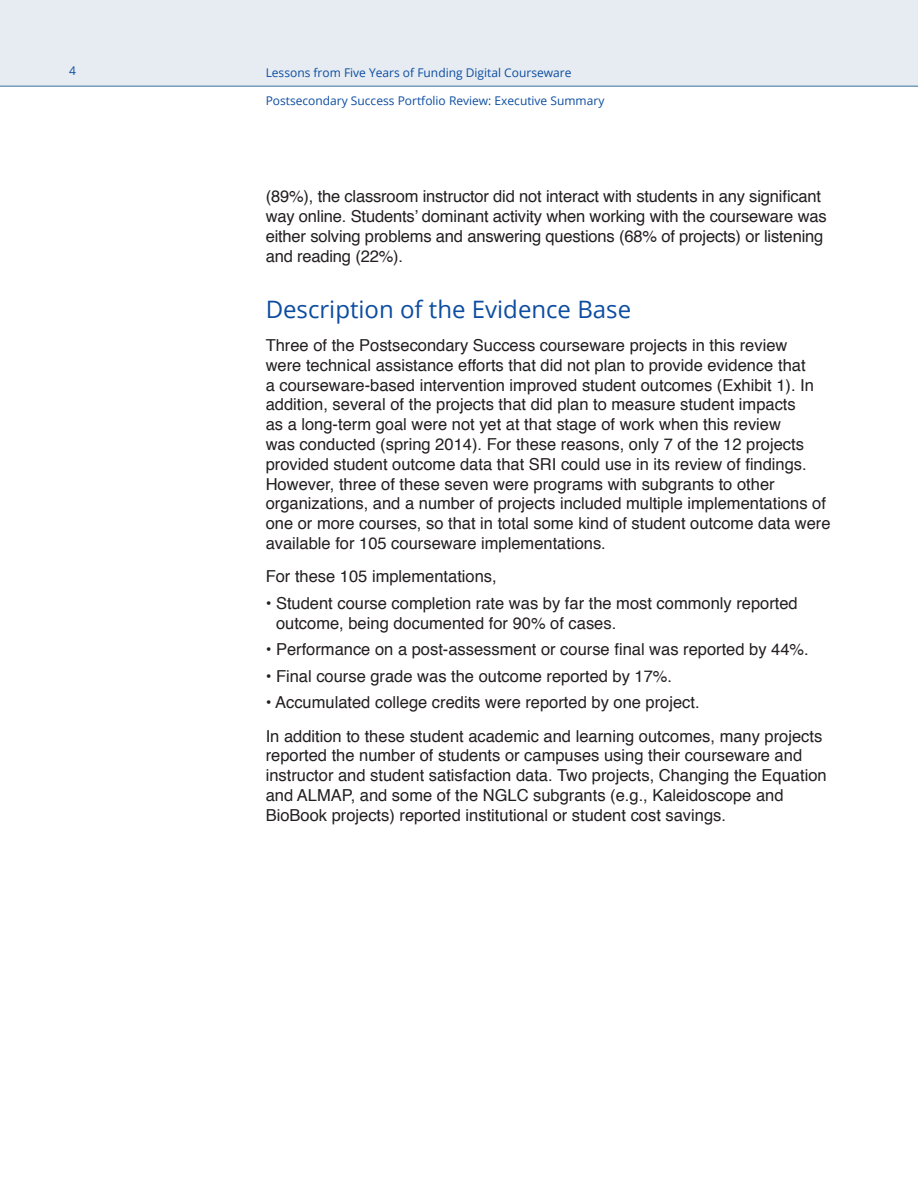
<style>
.page{position:relative;width:918px;height:1188px;background:#fff}
.page>*{position:absolute;margin:0;border:0;box-sizing:border-box;transform-origin:0 0}
.head_1{font:24px "Open Sans";color:#0d4da0}
.body{font:16.5px/19.8px "Helvetica";color:#231f20}
.bullet{font:16.5px/19.8px "Helvetica";color:#231f20}
.t1{font:12px "Open Sans";color:#0d4da0}
</style>
<div class="page">
<div style="left:0;top:0;width:918px;height:87px;background:#e6ecf2"></div>
<p class="t1" style="left:69px;top:63px;width:8px">4</p>
<p class="t1" style="left:266px;top:64px;width:307px">Lessons from Five Years of Funding Digital Courseware</p>
<p class="t1" style="left:266px;top:92px;width:340px">Postsecondary Success Portfolio Review: Executive Summary</p>
<p class="body" style="left:266px;top:187px;width:563px">(89%), the classroom instructor did not interact with students in any significant way online. Students’ dominant activity when working with the courseware was either solving problems and answering questions (68% of projects) or listening and reading (22%).</p>
<p class="head_1" style="left:266px;top:293px;width:367px">Description of the Evidence Base</p>
<p class="body" style="left:266px;top:336px;width:566px">Three of the Postsecondary Success courseware projects in this review<br>were technical assistance efforts that did not plan to provide evidence that<br>a courseware-based intervention improved student outcomes (Exhibit 1). In addition, several of the projects that did plan to measure student impacts<br>as a long-term goal were not yet at that stage of work when this review<br>was conducted (spring 2014). For these reasons, only 7 of the 12 projects provided student outcome data that SRI could use in its review of findings.<br>However, three of these seven were programs with subgrants to other organizations, and a number of projects included multiple implementations of one or more courses, so that in total some kind of student outcome data were available for 105 courseware implementations.</p>
<p class="body" style="left:266px;top:567px;width:233px">For these 105 implementations,</p>
<p class="bullet" style="left:276px;top:594px;width:523px;text-indent:-10px">• Student course completion rate was by far the most commonly reported outcome, being documented for 90% of cases.</p>
<p class="bullet" style="left:266px;top:640px;width:545px">• Performance on a post-assessment or course final was reported by 44%.</p>
<p class="bullet" style="left:266px;top:667px;width:408px">• Final course grade was the outcome reported by 17%.</p>
<p class="bullet" style="left:266px;top:693px;width:436px">• Accumulated college credits were reported by one project.</p>
<p class="body" style="left:266px;top:726px;width:563px">In addition to these student academic and learning outcomes, many projects reported the number of students or campuses using their courseware and instructor and student satisfaction data. Two projects, Changing the Equation and ALMAP, and some of the NGLC subgrants (e.g., Kaleidoscope and BioBook projects) reported institutional or student cost savings.</p>
</div>
